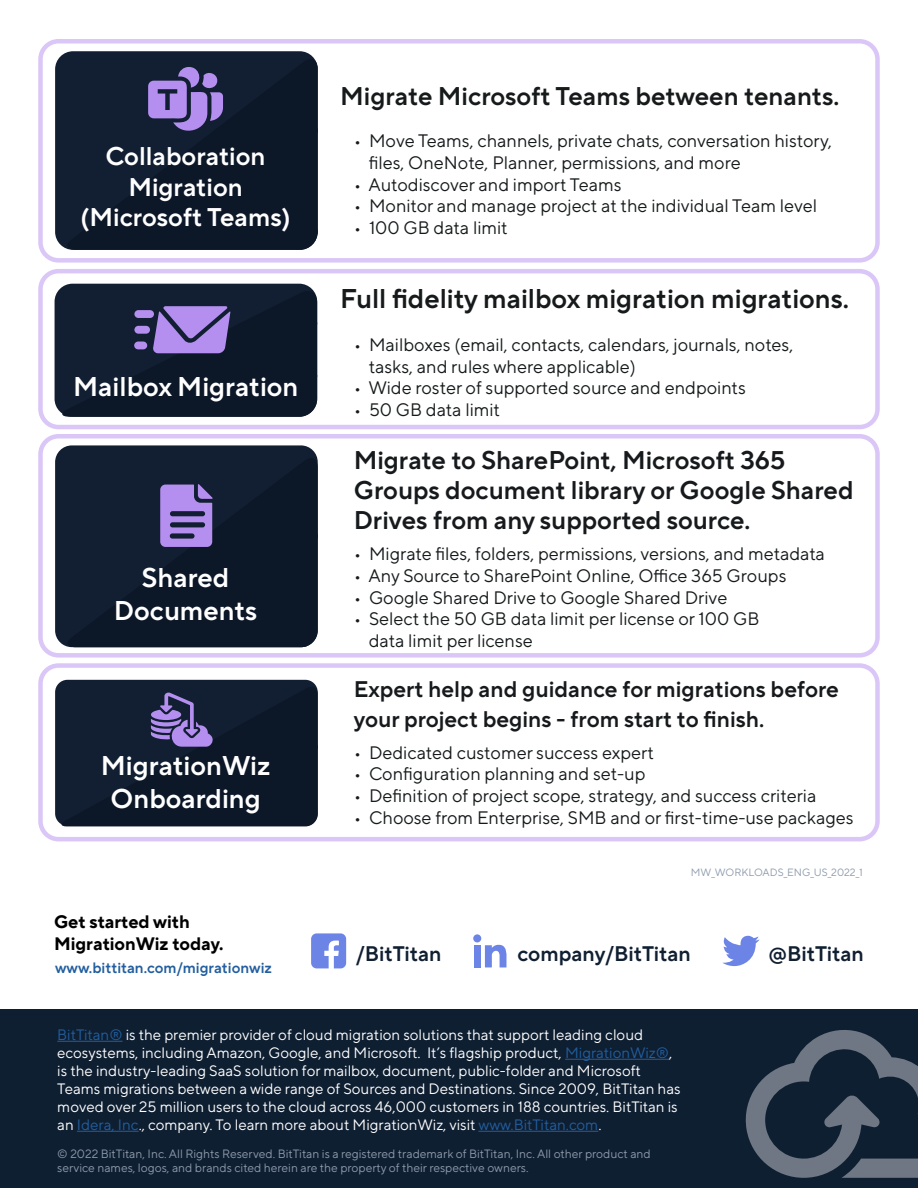
<style>
.page{position:relative;width:918px;height:1188px;background:#fff}
.page>*{position:absolute;margin:0;border:0;box-sizing:border-box;transform-origin:0 0}
.t1{font:600 27px/32.4px "TT Norms Pro";color:#fff;text-align:center}
.t2{font:600 27px "TT Norms Pro";color:#161a1b}
.t3{font:600 25.5px/30px "TT Norms Pro";color:#171a1c}
.t4{font:600 25.5px/30.6px "TT Norms Pro";color:#fff;text-align:center}
.t5{font:600 25.5px "TT Norms Pro";color:#161a1b}
.t6{font:600 22.5px/30px "TT Norms Pro";color:#171a1c}
.t7{font:600 21px "TT Norms Pro";color:#101f31}
.t8{font:18px/21.6px "TT Norms Pro";color:#161a1b}
.t9{font:700 18px/21.6px "TT Norms Pro";color:#000}
.t10{font:15px/18px "TT Norms Pro";color:#fff}
.t11{font:600 15px "TT Norms Pro";color:#225e9f}
.t12{font:12px/14.4px "TT Norms Pro";color:#8d9aab}
.t13{font:10.5px "TT Norms Pro";color:#8d9aab}
.s1{color:#215e9e}
</style>
<div class="page">
<div style="left:55px;top:51px;width:263px;height:199px;background:#121f33;border-radius:18px"></div>
<div style="left:64px;top:234px;width:254px;height:16px;background:#0c1728"></div>
<img style="left:80px;top:133px;width:238px;height:101px">
<img style="left:223px;top:59px;width:95px;height:74px">
<div style="left:55px;top:445px;width:263px;height:202px;background:#121f33;border-radius:17px"></div>
<img style="left:65px;top:538px;width:253px;height:109px">
<img style="left:213px;top:458px;width:105px;height:80px">
<div style="left:55px;top:680px;width:263px;height:146px;background:#121f33;border-radius:12px"></div>
<img style="left:60px;top:749px;width:258px;height:77px">
<img style="left:197px;top:687px;width:121px;height:62px">
<div style="left:38px;top:39px;width:842px;height:224px;border:4px solid #dac7f7;border-radius:18px"></div>
<div style="left:38px;top:434px;width:842px;height:224px;border:4px solid #dac7f7;border-radius:18px"></div>
<div style="left:38px;top:663px;width:842px;height:178px;border:4px solid #dac7f7;border-radius:18px"></div>
<svg style="left:148px;top:67px;width:75px;height:71px"></svg>
<svg style="left:160px;top:484px;width:53px;height:63px"></svg>
<svg style="left:150px;top:692px;width:64px;height:55px"></svg>
<div style="left:0;top:1010px;width:918px;height:178px;background:#0f1f32"></div>
<hr style="left:57px;top:1041px;width:66px;height:1px;background:#215e9e">
<hr style="left:565px;top:1059px;width:104px;height:1px;background:#215e9e">
<hr style="left:77px;top:1131px;width:62px;height:1px;background:#215e9e">
<hr style="left:478px;top:1131px;width:120px;height:1px;background:#215e9e">
<svg style="left:311px;top:933px;width:35px;height:35px"></svg>
<div style="left:474px;top:945px;width:7px;height:22px;background:#6b84e5"></div>
<div style="left:473px;top:934px;width:8px;height:8px;background:#6b84e5;border-radius:50%"></div>
<svg style="left:485px;top:944px;width:22px;height:23px"></svg>
<svg style="left:722px;top:935px;width:38px;height:31px"></svg>
<svg style="left:745px;top:1030px;width:173px;height:148px"></svg>
<div style="left:55px;top:284px;width:262px;height:133px;background:#121f33;border-radius:18px"></div>
<img style="left:60px;top:377px;width:257px;height:40px">
<img style="left:133px;top:325px;width:184px;height:52px">
<img style="left:238px;top:291px;width:79px;height:34px">
<div style="left:134px;top:310px;width:20px;height:8px;background:#b58ff0;border-radius:4px"></div>
<div style="left:134px;top:326px;width:16px;height:8px;background:#b58ff0;border-radius:4px"></div>
<div style="left:134px;top:342px;width:13px;height:7px;background:#b58ff0;border-radius:4px"></div>
<svg style="left:153px;top:306px;width:77px;height:47px"></svg>
<div style="left:38px;top:269px;width:842px;height:160px;border:4px solid #dac7f7;border-radius:18px"></div>
<h2 class="t4" style="left:81px;top:139px;width:211px">Collaboration<br>Migration (Microsoft Teams)</h2>
<h1 class="t1" style="left:73px;top:369px;width:227px">Mailbox Migration</h1>
<h1 class="t1" style="left:114px;top:560px;width:145px">Shared<br>Documents</h1>
<h1 class="t1" style="left:101px;top:747px;width:171px">MigrationWiz<br>Onboarding</h1>
<p class="t9" style="left:54px;top:910px;width:171px">Get started with<br>MigrationWiz today.</p>
<p class="t11" style="left:55px;top:957px;width:218px">www.bittitan.com/migrationwiz</p>
<h2 class="t5" style="left:340px;top:77px;width:501px">Migrate Microsoft Teams between tenants.</h2>
<p class="t8" style="left:369px;top:129px;width:465px;text-indent:-15px">• Move Teams, channels, private chats, conversation history, files, OneNote, Planner, permissions, and more</p>
<p class="t8" style="left:354px;top:172px;width:269px">• Autodiscover and import Teams</p>
<p class="t8" style="left:354px;top:194px;width:465px">• Monitor and manage project at the individual Team level</p>
<p class="t8" style="left:354px;top:215px;width:156px">• 100 GB data limit</p>
<h1 class="t2" style="left:340px;top:279px;width:510px">Full fidelity mailbox migration migrations.</h1>
<p class="t8" style="left:369px;top:333px;width:426px;text-indent:-15px">• Mailboxes (email, contacts, calendars, journals, notes, tasks, and rules where applicable)</p>
<p class="t8" style="left:354px;top:376px;width:394px">• Wide roster of supported source and endpoints</p>
<p class="t8" style="left:354px;top:397px;width:148px">• 50 GB data limit</p>
<h2 class="t3" style="left:354px;top:443px;width:501px">Migrate to SharePoint, Microsoft 365<br>Groups document library or Google Shared<br>Drives from any supported source.</h2>
<p class="t8" style="left:354px;top:542px;width:473px">• Migrate files, folders, permissions, versions, and metadata</p>
<p class="t8" style="left:354px;top:564px;width:434px">• Any Source to SharePoint Online, Office 365 Groups</p>
<p class="t8" style="left:354px;top:585px;width:375px">• Google Shared Drive to Google Shared Drive</p>
<p class="t8" style="left:369px;top:607px;width:392px;text-indent:-15px">• Select the 50 GB data limit per license or 100 GB data limit per license</p>
<p class="t6" style="left:354px;top:673px;width:487px">Expert help and guidance for migrations before your project begins - from start to finish.</p>
<p class="t8" style="left:354px;top:740px;width:302px">• Dedicated customer success expert</p>
<p class="t8" style="left:354px;top:762px;width:293px">• Configuration planning and set-up</p>
<p class="t8" style="left:354px;top:784px;width:464px">• Definition of project scope, strategy, and success criteria</p>
<p class="t8" style="left:354px;top:805px;width:501px">• Choose from Enterprise, SMB and or first-time-use packages</p>
<p class="t13" style="left:691px;top:865px;width:173px">MW_WORKLOADS_ENG_US_2022_1</p>
<p class="t7" style="left:356px;top:938px;width:87px">/BitTitan</p>
<p class="t7" style="left:518px;top:938px;width:175px">company/BitTitan</p>
<p class="t7" style="left:769px;top:938px;width:97px">@BitTitan</p>
<p class="t10" style="left:57px;top:1025px;width:625px"><span class="s1">BitTitan®</span> is the premier provider of cloud migration solutions that support leading cloud ecosystems, including Amazon, Google, and Microsoft. It’s flagship product, <span class="s1">MigrationWiz®</span>, is the industry-leading SaaS solution for mailbox, document, public-folder and Microsoft Teams migrations between a wide range of Sources and Destinations. Since 2009, BitTitan has moved over 25 million users to the cloud across 46,000 customers in 188 countries. BitTitan is an <span class="s1">Idera, Inc</span>., company. To learn more about MigrationWiz, visit <span class="s1">www.BitTitan.com</span>.</p>
<p class="t12" style="left:57px;top:1145px;width:595px">© 2022 BitTitan, Inc. All Rights Reserved. BitTitan is a registered trademark of BitTitan, Inc. All other product and service names, logos, and brands cited herein are the property of their respective owners.</p>
</div>
